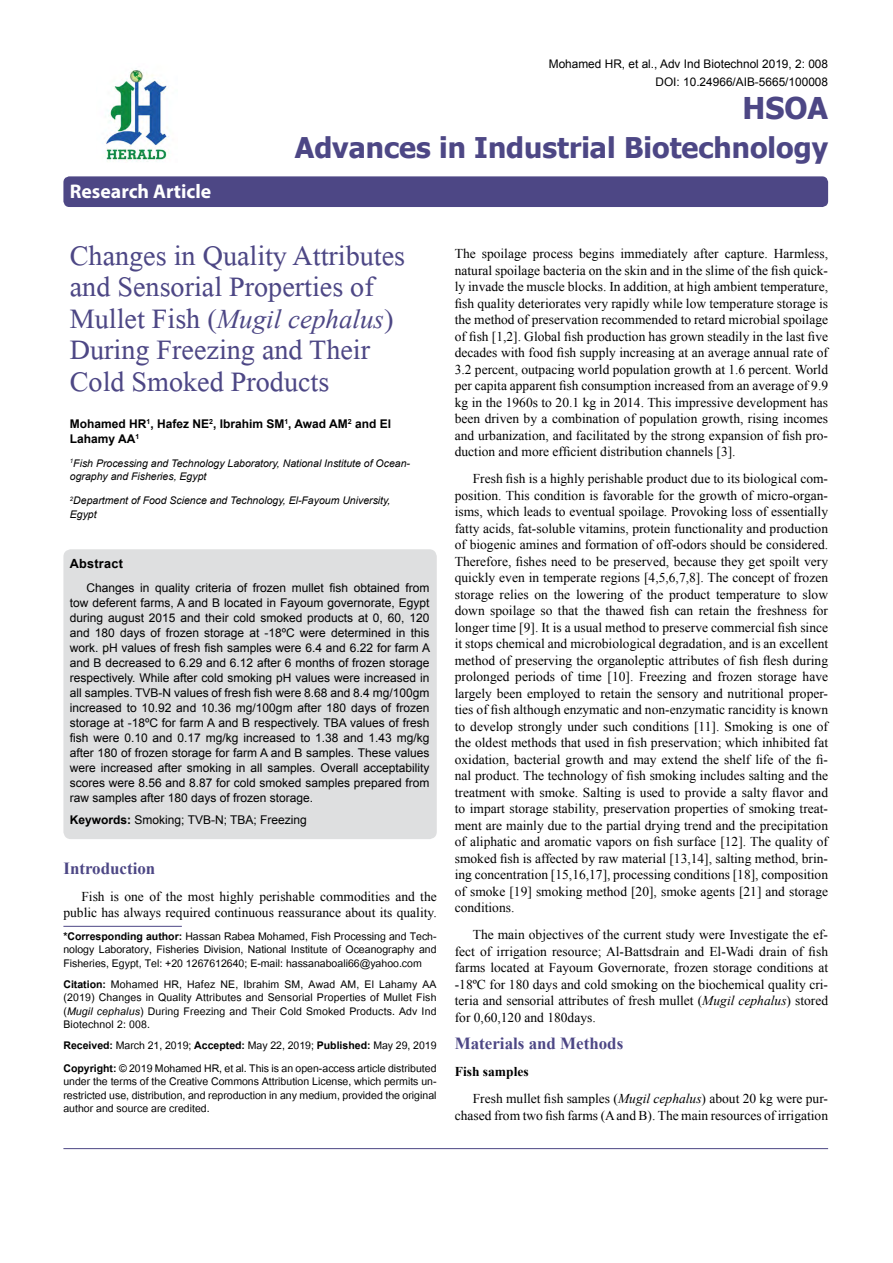
<style>
.page{position:relative;width:893px;height:1263px;background:#fff}
.page>*{position:absolute;margin:0;border:0;box-sizing:border-box;transform-origin:0 0}
.t1{font:42px/31.5px "Microsoft Himalaya";color:#4d4785}
.t2{font:700 30px "Tahoma";color:#4d4785}
.t3{font:700 28.5px "Tahoma";color:#4d4785}
.t4{font:italic 27px "Times New Roman";color:#4d4785}
.t5{font:700 19.8px "Myriad Hebrew";color:#fff}
.t6{font:700 16.95px "Times New Roman";color:#4d4785}
.t7{font:14.7px/13.5px "Utsaah";color:#000;text-align:justify}
.t8{font:13.5px/16.5px "Times New Roman";color:#000;text-align:justify}
.t9{font:700 12.6px "Arial";letter-spacing:.02em;color:#000}
.t10{font:12px/15px "Arial";color:#000;text-align:justify}
.t11{font:700 12px/15px "Arial";color:#000}
.t12{font:11.85px/18px "Arial";color:#000;text-align:right}
.t13{font:italic 10.5px/13.5px "Arial";color:#000}
.s1{font-family:"Microsoft Himalaya";font-style:normal;font-size:42px}
.s2{font-weight:700}
.s3{font-style:italic}
</style>
<div class="page">
<div style="left:63px;top:176px;width:765px;height:31px;background:#4d4785;border-radius:6px"></div>
<hr style="left:63px;top:926px;width:119px;height:1px;background:#4d4785">
<img style="left:105px;top:70px;width:64px;height:92px">
<hr style="left:63px;top:1148px;width:765px;height:1px;background:#4d4785">
<div style="left:63px;top:549px;width:374px;height:290px;background:#dedfe0;border-radius:8px"></div>
<h3 class="t5" style="left:70px;top:180px;width:143px">Research Article</h3>
<p class="t12" style="left:549px;top:55px;width:281px">Mohamed HR, et al., Adv Ind Biotechnol 2019, 2: 008<br>DOI: 10.24966/AIB-5665/100008</p>
<h2 class="t2" style="left:742px;top:87px;width:87px">HSOA</h2>
<h3 class="t3" style="left:295px;top:127px;width:535px">Advances in Industrial Biotechnology</h3>
<h1 class="t1" style="left:70px;top:235px;width:337px">Changes in Quality Attributes and Sensorial Properties of</h1>
<h3 class="t4" style="left:70px;top:300px;width:325px"><span class="s1">Mullet Fish (</span>Mugil cephalus<span class="s1">)</span></h3>
<h1 class="t1" style="left:70px;top:329px;width:302px">During Freezing and Their<br>Cold Smoked Products</h1>
<p class="t11" style="left:70px;top:416px;width:323px">Mohamed HR<sup>1</sup>, Hafez NE<sup>2</sup>, Ibrahim SM<sup>1</sup>, Awad AM<sup>2</sup> and El<br>Lahamy AA<sup>1</sup></p>
<p class="t13" style="left:70px;top:456px;width:342px"><sup>1</sup>Fish Processing and Technology Laboratory, National Institute of Ocean&shy;ography and Fisheries, Egypt</p>
<p class="t13" style="left:70px;top:494px;width:322px"><sup>2</sup>Department of Food Science and Technology, El-Fayoum University,<br>Egypt</p>
<p class="t9" style="left:70px;top:555px;width:55px">Abstract</p>
<p class="t10" style="left:70px;top:580px;width:362px;text-indent:17px">Changes in quality criteria of frozen mullet fish obtained from tow deferent farms, A and B located in Fayoum governorate, Egypt during august 2015 and their cold smoked products at 0, 60, 120 and 180 days of frozen storage at -18ºC were determined in this work. pH values of fresh fish samples were 6.4 and 6.22 for farm A and B decreased to 6.29 and 6.12 after 6 months of frozen storage respectively. While after cold smoking pH values were increased in all samples. TVB-N values of fresh fish were 8.68 and 8.4 mg/100gm increased to 10.92 and 10.36 mg/100gm after 180 days of frozen storage at -18ºC for farm A and B respectively. TBA values of fresh fish were 0.10 and 0.17 mg/kg increased to 1.38 and 1.43 mg/kg after 180 of frozen storage for farm A and B samples. These values were increased after smoking in all samples. Overall acceptability scores were 8.56 and 8.87 for cold smoked samples prepared from raw samples after 180 days of frozen storage.</p>
<p class="t10" style="left:70px;top:813px;width:238px"><span class="s2">Keywords:</span> Smoking; TVB-N; TBA; Freezing</p>
<p class="t6" style="left:63px;top:856px;width:93px">Introduction</p>
<p class="t8" style="left:63px;top:887px;width:375px;text-align:right">Fish is one of the most highly perishable commodities and the public has always required continuous reassurance about its quality.</p>
<p class="t7" style="left:63px;top:930px;width:375px"><span class="s2">*Corresponding author:</span> Hassan Rabea Mohamed, Fish Processing and Tech&shy;nology Laboratory, Fisheries Division, National Institute of Oceanography and Fisheries, Egypt, Tel: +20 1267612640; E-mail: hassanaboali66@yahoo.com</p>
<p class="t7" style="left:63px;top:978px;width:375px"><span class="s2">Citation:</span> Mohamed HR, Hafez NE, Ibrahim SM, Awad AM, El Lahamy AA (2019) Changes in Quality Attributes and Sensorial Properties of Mullet Fish (<span class="s3">Mugil cephalus</span>) During Freezing and Their Cold Smoked Products. Adv Ind Biotechnol 2: 008.</p>
<p class="t7" style="left:63px;top:1035px;width:375px;line-height:22.5px"><span class="s2">Received:</span> March 21, 2019; <span class="s2">Accepted:</span> May 22, 2019; <span class="s2">Published:</span> May 29, 2019<br><span class="s2">Copyright:</span> © 2019 Mohamed HR, et al. This is an open-access article distributed</p>
<p class="t7" style="left:63px;top:1076px;width:375px">under the terms of the Creative Commons Attribution License, which permits un&shy;restricted use, distribution, and reproduction in any medium, provided the original author and source are credited.</p>
<p class="t8" style="left:455px;top:245px;width:375px">The spoilage process begins immediately after capture. Harmless, natural spoilage bacteria on the skin and in the slime of the fish quick&shy;ly invade the muscle blocks. In addition, at high ambient temperature, fish quality deteriorates very rapidly while low temperature storage is the method of preservation recommended to retard microbial spoilage of fish [1,2]. Global fish production has grown steadily in the last five decades with food fish supply increasing at an average annual rate of 3.2 percent, outpacing world population growth at 1.6 percent. World per capita apparent fish consumption increased from an average of 9.9 kg in the 1960s to 20.1 kg in 2014. This impressive development has been driven by a combination of population growth, rising incomes and urbanization, and facilitated by the strong expansion of fish pro&shy;duction and more efficient distribution channels [3].</p>
<p class="t8" style="left:455px;top:470px;width:375px;text-indent:18px">Fresh fish is a highly perishable product due to its biological com&shy;position. This condition is favorable for the growth of micro-organ&shy;isms, which leads to eventual spoilage. Provoking loss of essentially fatty acids, fat-soluble vitamins, protein functionality and production of biogenic amines and formation of off-odors should be considered.<br>Therefore, fishes need to be preserved, because they get spoilt very quickly even in temperate regions [4,5,6,7,8]. The concept of frozen storage relies on the lowering of the product temperature to slow down spoilage so that the thawed fish can retain the freshness for longer time [9]. It is a usual method to preserve commercial fish since it stops chemical and microbiological degradation, and is an excellent method of preserving the organoleptic attributes of fish flesh during prolonged periods of time [10]. Freezing and frozen storage have largely been employed to retain the sensory and nutritional proper&shy;ties of fish although enzymatic and non-enzymatic rancidity is known to develop strongly under such conditions [11]. Smoking is one of the oldest methods that used in fish preservation; which inhibited fat oxidation, bacterial growth and may extend the shelf life of the fi&shy;nal product. The technology of fish smoking includes salting and the treatment with smoke. Salting is used to provide a salty flavor and to impart storage stability, preservation properties of smoking treat&shy;ment are mainly due to the partial drying trend and the precipitation of aliphatic and aromatic vapors on fish surface [12]. The quality of smoked fish is affected by raw material [13,14], salting method, brin&shy;ing concentration [15,16,17], processing conditions [18], composition of smoke [19] smoking method [20], smoke agents [21] and storage conditions.</p>
<p class="t8" style="left:455px;top:926px;width:375px;text-indent:18px">The main objectives of the current study were Investigate the ef&shy;fect of irrigation resource; Al-Battsdrain and El-Wadi drain of fish farms located at Fayoum Governorate, frozen storage conditions at -18ºC for 180 days and cold smoking on the biochemical quality cri&shy;teria and sensorial attributes of fresh mullet (<span class="s3">Mugil cephalus</span>) stored for 0,60,120 and 180days.</p>
<p class="t6" style="left:455px;top:1031px;width:170px">Materials and Methods</p>
<p class="t8" style="left:473px;top:1058px;width:357px;line-height:27px;text-indent:-18px"><span class="s2">Fish samples<br></span>Fresh mullet fish samples (<span class="s3">Mugil cephalus</span>) about 20 kg were pur-</p>
<p class="t8" style="left:455px;top:1106px;width:375px">chased from two fish farms (A and B). The main resources of irrigation</p>
</div>
